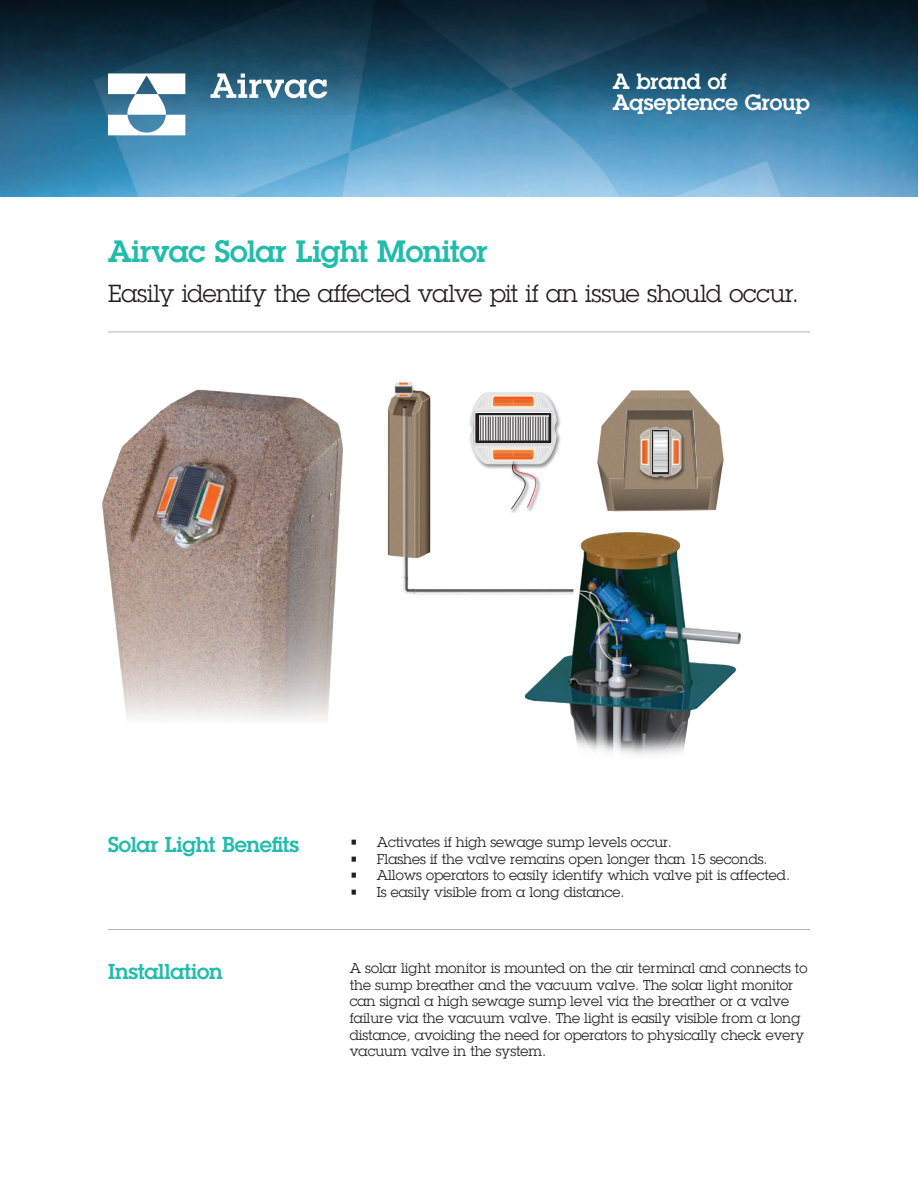
<style>
.page{position:relative;width:918px;height:1188px;background:#fff}
.page>*{position:absolute;margin:0;border:0;box-sizing:border-box;transform-origin:0 0}
.t1{font:600 30px "Lubalin Graph Std";letter-spacing:-.01em;color:#22bcac}
.t2{font:24px "Lubalin Graph Std";letter-spacing:-.01em;color:#231f20}
.t3{font:600 21.45px/21.5px "Lubalin Graph Std";letter-spacing:-.005em;color:#fff}
.DS_Subhead{font:600 21px "Lubalin Graph Std";letter-spacing:-.01em;color:#22bcac}
.t4{font:13.8px/16.5px "Lubalin Graph Std";color:#231f20}
</style>
<div class="page">
<img style="left:0;top:115px;width:918px;height:82px">
<svg style="left:0;top:0;width:918px;height:115px;background:#173f56"></svg>
<svg style="left:210px;top:73px;width:117px;height:25px"></svg>
<svg style="left:108px;top:73px;width:77px;height:62px"></svg>
<hr style="left:108px;top:332px;width:702px;height:1px;background:#b2b2b2">
<img style="left:387px;top:381px;width:354px;height:375px">
<hr style="left:108px;top:929px;width:702px;height:1px;background:#b2b2b2">
<img style="left:73px;top:332px;width:295px;height:388px">
<h3 class="t3" style="left:613px;top:70px;width:198px">A brand of<br>Aqseptence Group</h3>
<p class="t1" style="left:108px;top:232px;width:381px">Airvac Solar Light Monitor</p>
<p class="t2" style="left:108px;top:278px;width:693px">Easily identify the affected valve pit if an issue should occur.</p>
<p class="DS_Subhead" style="left:108px;top:831px;width:193px">Solar Light Benefits</p>
<p class="DS_Subhead" style="left:108px;top:957px;width:116px">Installation</p>
<p class="t4" style="left:350px;top:834px;width:324px">• Activates if high sewage sump levels occur.</p>
<p class="t4" style="left:350px;top:850px;width:419px">• Flashes if the valve remains open longer than 15 seconds.</p>
<p class="t4" style="left:350px;top:867px;width:442px">• Allows operators to easily identify which valve pit is affected.</p>
<p class="t4" style="left:350px;top:883px;width:276px">• Is easily visible from a long distance.</p>
<p class="t4" style="left:350px;top:960px;width:459px">A solar light monitor is mounted on the air terminal and connects to the sump breather and the vacuum valve. The solar light monitor can signal a high sewage sump level via the breather or a valve failure via the vacuum valve. The light is easily visible from a long distance, avoiding the need for operators to physically check every vacuum valve in the system.</p>
</div>
